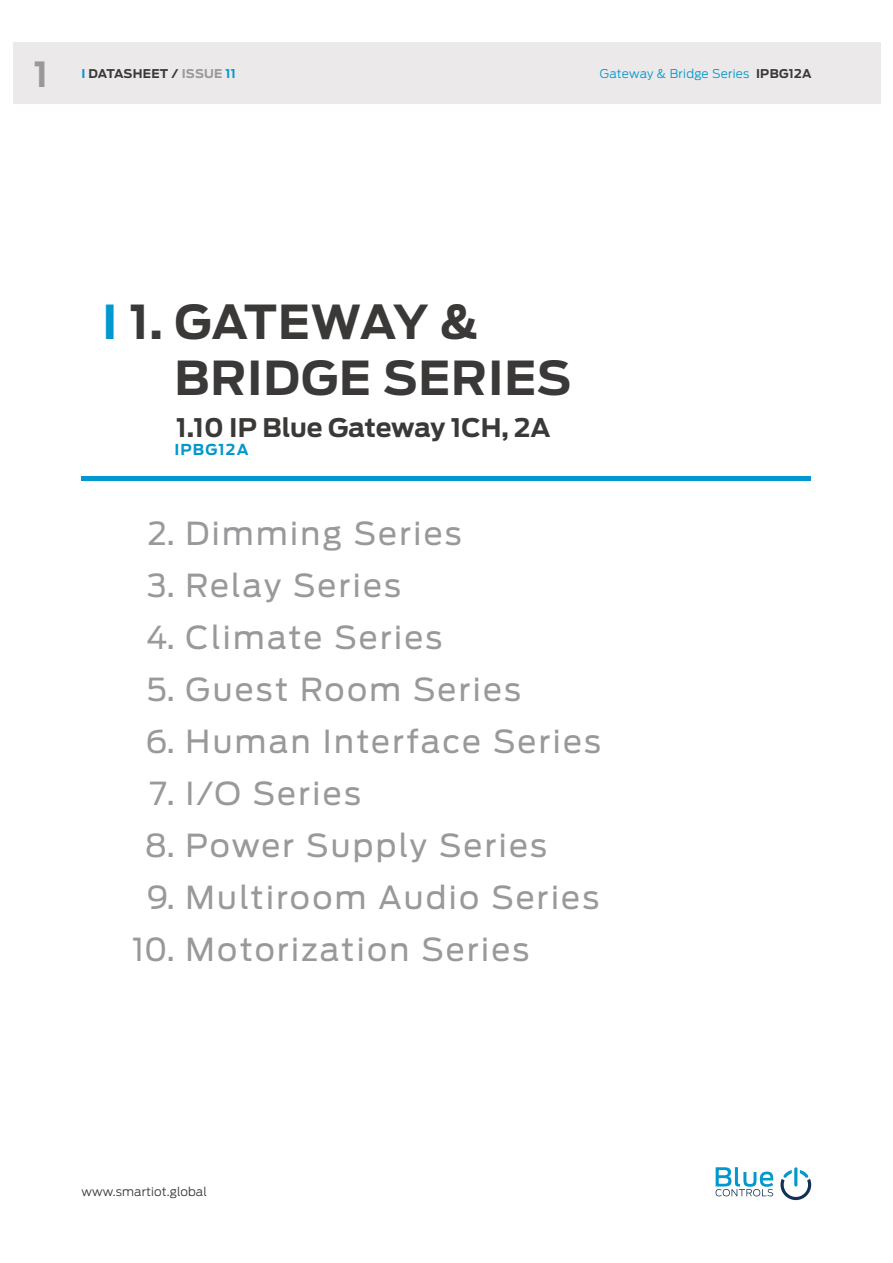
<style>
.page{position:relative;width:893px;height:1263px;background:#fff}
.page>*{position:absolute;margin:0;border:0;box-sizing:border-box;transform-origin:0 0}
.e-HomeGreen_Body_01{font:700 46.5px "Antenna";letter-spacing:.02em;color:#3b3838}
.e-HomeGreen_Body_01-2{font:700 46.5px "Antenna";letter-spacing:-.02em;color:#3b3838}
.t1{font:700 34.5px "Antenna";color:#99989a}
.t2{font:31.5px "Antenna";letter-spacing:.075em;color:#99989a}
.t3{font:700 25.5px "Antenna";color:#3b3838}
.t4{font:700 15px "Antenna";letter-spacing:.075em;color:#0098cd}
.t5{font:300 12px "Antenna";letter-spacing:.02em;color:#0098cd}
.t6{font:300 12px "Antenna";letter-spacing:.01em;color:#3b3838}
.t7{font:700 12px "Antenna";letter-spacing:.025em;color:#3b3838}
.s1{color:#0098cd}
.s2{color:#99989a}
.s3{font-weight:700;color:#3b3838}
</style>
<div class="page">
<div style="left:13px;top:43px;width:867px;height:61px;background:#ece9ea"></div>
<hr style="left:794px;top:1167px;width:3px;height:19px;background:#0098cd;border-radius:2px">
<svg style="left:780px;top:1170px;width:31px;height:30px"></svg>
<svg style="left:716px;top:1167px;width:57px;height:29px"></svg>
<div style="left:82px;top:476px;width:729px;height:5px;background:#0098cd"></div>
<p class="t1" style="left:34px;top:54px;width:16px">1</p>
<p class="t7" style="left:81px;top:66px;width:156px"><span class="s1">I</span> DATASHEET / <span class="s2">ISSUE</span> <span class="s1">11</span></p>
<p class="t5" style="left:600px;top:66px;width:213px">Gateway &amp; Bridge Series <span class="s3">IPBG12A</span></p>
<p class="e-HomeGreen_Body_01-2" style="left:102px;top:294px;width:379px"><span class="s1">I</span> 1. GATEWAY &amp;</p>
<p class="e-HomeGreen_Body_01" style="left:174px;top:350px;width:398px">BRIDGE SERIES</p>
<p class="t3" style="left:176px;top:412px;width:376px">1.10 IP Blue Gateway 1CH, 2A</p>
<p class="t4" style="left:174px;top:441px;width:76px">IPBG12A</p>
<p class="t2" style="left:148px;top:514px;width:316px">2. Dimming Series</p>
<p class="t2" style="left:147px;top:566px;width:255px">3. Relay Series</p>
<p class="t2" style="left:146px;top:618px;width:298px">4. Climate Series</p>
<p class="t2" style="left:147px;top:671px;width:376px">5. Guest Room Series</p>
<p class="t2" style="left:145px;top:723px;width:457px">6. Human Interface Series</p>
<p class="t2" style="left:149px;top:775px;width:213px">7. I/O Series</p>
<p class="t2" style="left:145px;top:827px;width:404px">8. Power Supply Series</p>
<p class="t2" style="left:146px;top:879px;width:454px">9. Multiroom Audio Series</p>
<p class="t2" style="left:132px;top:931px;width:399px">10. Motorization Series</p>
<p class="t6" style="left:82px;top:1184px;width:127px">www.smartiot.global</p>
</div>
